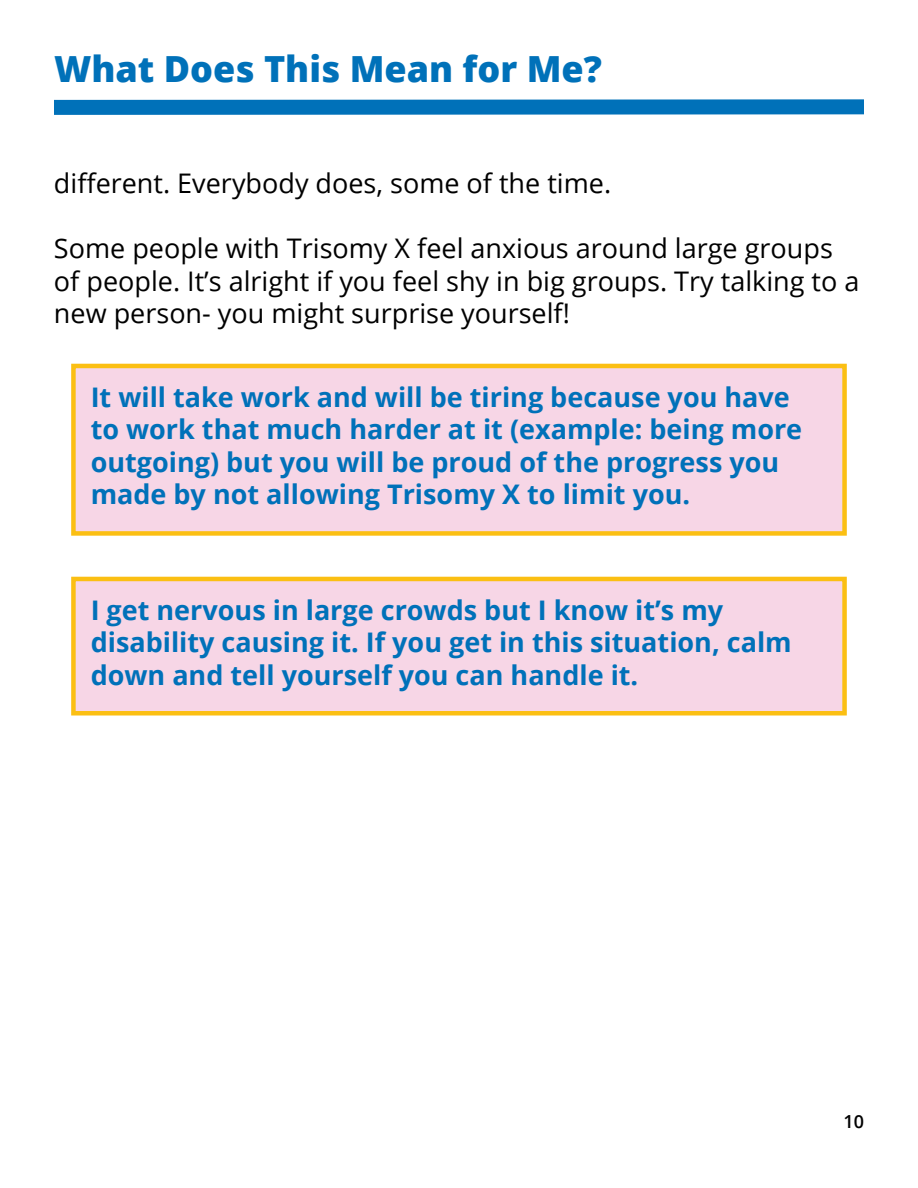
<style>
.page{position:relative;width:918px;height:1188px;background:#fff}
.page>*{position:absolute;margin:0;border:0;box-sizing:border-box;transform-origin:0 0}
.Heading_2{font:800 36px "Open Sans";color:#0071b9}
.Paragraph_Style_2{font:700 27px/32.4px "Open Sans";color:#0071b9}
.Paragraph_Style_2-2{font:27px/32.4px "Open Sans";color:#000}
.Paragraph_Style_2-3{font:600 18px "Open Sans";color:#000}
</style>
<div class="page">
<svg style="left:54px;top:99px;width:810px;height:16px;background:#0f79bd"></svg>
<div style="left:71px;top:364px;width:776px;height:172px;background:#f7d6e6;border:4px solid #fbbf13"></div>
<div style="left:71px;top:577px;width:776px;height:139px;background:#f7d6e6;border:4px solid #fbbf13"></div>
<p class="Heading_2" style="left:54px;top:41px;width:549px">What Does This Mean for Me?</p>
<p class="Paragraph_Style_2-2" style="left:54px;top:167px;width:559px">different. Everybody does, some of the time.</p>
<p class="Paragraph_Style_2-2" style="left:54px;top:232px;width:807px">Some people with Trisomy X feel anxious around large groups of people. It’s alright if you feel shy in big groups. Try talking to a new person- you might surprise yourself!</p>
<p class="Paragraph_Style_2" style="left:91px;top:380px;width:713px">It will take work and will be tiring because you have to work that much harder at it (example: being more outgoing) but you will be proud of the progress you made by not allowing Trisomy X to limit you.</p>
<p class="Paragraph_Style_2" style="left:91px;top:593px;width:703px">I get nervous in large crowds but I know it’s my disability causing it. If you get in this situation, calm down and tell yourself you can handle it.</p>
<p class="Paragraph_Style_2-3" style="left:843px;top:1109px;width:22px">10</p>
</div>
